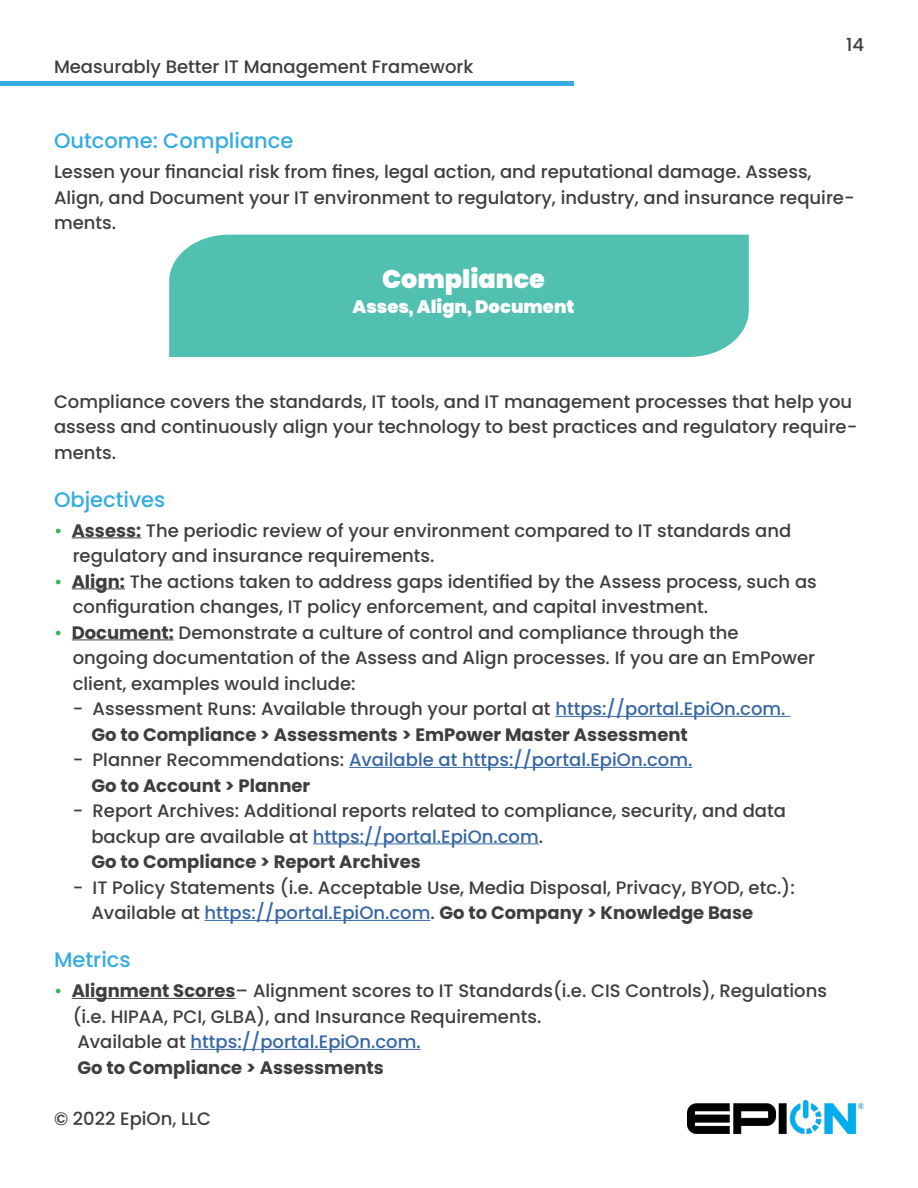
<style>
.page{position:relative;width:918px;height:1188px;background:#fff}
.page>*{position:absolute;margin:0;border:0;box-sizing:border-box;transform-origin:0 0}
.t1{font:900 25.5px "Poppins";color:#fff}
.t2{font:500 21px "Poppins";color:#34abe1}
.t3{font:500 18px/25.5px "Poppins";color:#3e3e3f}
.t4{font:700 18px "Poppins";color:#3e3e3f}
.t5{font:500 18px "Poppins";color:#3667a4}
.t6{font:900 18px "Poppins";color:#fff}
.s1{color:#37b554}
.s2{font-weight:700}
.s3{color:#3667a4}
.s4{color:#3e3e3f}
.s5{font-weight:500}
.s6{font-weight:500;color:#3667a4}
</style>
<div class="page">
<hr style="left:0;top:82px;width:573px;height:4px;background:#34abe1">
<hr style="left:72px;top:537px;width:69px;height:1px;background:#3e3e3f">
<hr style="left:72px;top:588px;width:53px;height:1px;background:#3e3e3f">
<hr style="left:72px;top:639px;width:102px;height:1px;background:#3e3e3f">
<hr style="left:555px;top:716px;width:235px;height:1px;background:#3667a4">
<hr style="left:349px;top:767px;width:343px;height:1px;background:#3667a4">
<hr style="left:313px;top:843px;width:226px;height:1px;background:#3667a4">
<hr style="left:205px;top:920px;width:225px;height:1px;background:#3667a4">
<hr style="left:72px;top:998px;width:164px;height:1px;background:#3e3e3f">
<hr style="left:191px;top:1049px;width:230px;height:1px;background:#3667a4">
<div style="left:169px;top:234px;width:580px;height:123px;background:#51c0b0"></div>
<img style="left:687px;top:1100px;width:177px;height:34px">
<p class="t3" style="left:54px;top:54px;width:421px">Measurably Better IT Management Framework</p>
<p class="t3" style="left:846px;top:32px;width:19px">14</p>
<p class="t2" style="left:54px;top:129px;width:241px">Outcome: Compliance</p>
<p class="t3" style="left:54px;top:159px;width:802px">Lessen your financial risk from fines, legal action, and reputational damage. Assess,<br>Align, and Document your IT environment to regulatory, industry, and insurance require&shy;ments.</p>
<p class="t1" style="left:382px;top:264px;width:164px">Compliance</p>
<p class="t6" style="left:353px;top:296px;width:223px">Asses, Align, Document</p>
<p class="t3" style="left:54px;top:389px;width:805px">Compliance covers the standards, IT tools, and IT management processes that help you assess and continuously align your technology to best practices and regulatory require&shy;ments.</p>
<p class="t2" style="left:54px;top:487px;width:113px">Objectives</p>
<p class="t3" style="left:54px;top:518px;width:739px"><span class="s1">•</span> <span class="s2">Assess:</span> The periodic review of your environment compared to IT standards and</p>
<p class="t3" style="left:73px;top:543px;width:363px">regulatory and insurance requirements.</p>
<p class="t3" style="left:54px;top:569px;width:764px"><span class="s1">•</span> <span class="s2">Align:</span> The actions taken to address gaps identified by the Assess process, such as</p>
<p class="t3" style="left:73px;top:594px;width:637px">configuration changes, IT policy enforcement, and capital investment.</p>
<p class="t3" style="left:54px;top:620px;width:686px"><span class="s1">•</span> <span class="s2">Document:</span> Demonstrate a culture of control and compliance through the</p>
<p class="t3" style="left:73px;top:645px;width:744px">ongoing documentation of the Assess and Align processes. If you are an EmPower</p>
<p class="t3" style="left:73px;top:671px;width:284px">client, examples would include:</p>
<p class="t3" style="left:73px;top:696px;width:714px">- Assessment Runs: Available through your portal at <span class="s3">https://portal.EpiOn.com.</span></p>
<p class="t4" style="left:91px;top:724px;width:598px">Go to Compliance &gt; Assessments &gt; EmPower Master Assessment</p>
<p class="t5" style="left:73px;top:749px;width:621px"><span class="s4">- Planner Recommendations:</span> Available at https://portal.EpiOn.com.</p>
<p class="t4" style="left:91px;top:775px;width:220px">Go to Account &gt; Planner</p>
<p class="t3" style="left:73px;top:798px;width:715px">- Report Archives: Additional reports related to compliance, security, and data</p>
<p class="t5" style="left:91px;top:826px;width:453px"><span class="s4">backup are available at</span> https://portal.EpiOn.com<span class="s4">.</span></p>
<p class="t4" style="left:91px;top:851px;width:331px">Go to Compliance &gt; Report Archives</p>
<p class="t3" style="left:73px;top:875px;width:724px">- IT Policy Statements (i.e. Acceptable Use, Media Disposal, Privacy, BYOD, etc.):</p>
<p class="t4" style="left:91px;top:902px;width:663px"><span class="s5">Available at</span> <span class="s6">https://portal.EpiOn.com</span><span class="s5">.</span> Go to Company &gt; Knowledge Base</p>
<p class="t2" style="left:54px;top:948px;width:78px">Metrics</p>
<p class="t3" style="left:54px;top:978px;width:775px"><span class="s1">•</span> <span class="s2">Alignment Scores</span>– Alignment scores to IT Standards(i.e. CIS Controls), Regulations</p>
<p class="t3" style="left:73px;top:1004px;width:470px">(i.e. HIPAA, PCI, GLBA), and Insurance Requirements.</p>
<p class="t5" style="left:77px;top:1031px;width:345px"><span class="s4">Available at</span> https://portal.EpiOn.com.</p>
<p class="t4" style="left:77px;top:1057px;width:308px">Go to Compliance &gt; Assessments</p>
<p class="t3" style="left:54px;top:1106px;width:159px">© 2022 EpiOn, LLC</p>
</div>
